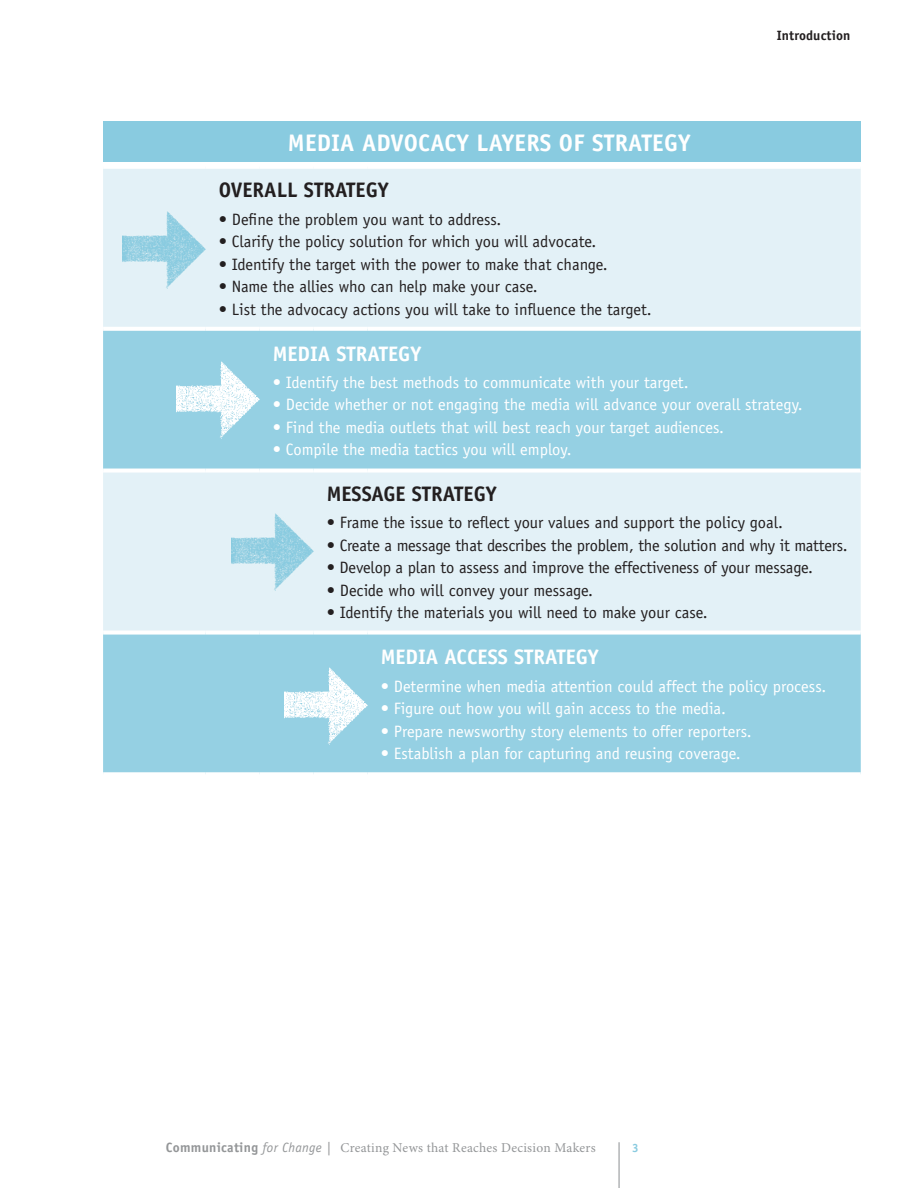
<style>
.page{position:relative;width:918px;height:1188px;background:#fff}
.page>*{position:absolute;margin:0;border:0;box-sizing:border-box;transform-origin:0 0}
.t1{font:700 24px "Officina Sans";letter-spacing:.01em;color:#fff}
.t2{font:700 21px "Officina Sans";color:#fff}
.t3{font:700 21px "Officina Sans";color:#231f20}
.t4{font:16.5px "Officina Sans";color:#231f20}
.t5{font:16.5px "Officina Sans";color:#fff}
.t6{font:13.5px "Minion Pro";letter-spacing:.02em;color:#949698}
.t7{font:700 13.5px "Officina Sans";color:#231f20}
.t8{font:700 12px "Officina Sans";color:#89cbe0}
.s1{font-family:"Officina Sans";font-weight:700}
.s2{font-family:"Officina Sans";font-style:italic}
</style>
<div class="page">
<hr style="left:618px;top:1142px;width:2px;height:46px;background:#b2b4b6">
<div style="left:103px;top:122px;width:758px;height:40px;background:#89cbe0"></div>
<div style="left:103px;top:169px;width:758px;height:158px;background:#e3f1f7"></div>
<svg style="left:103px;top:331px;width:758px;height:441px;background:#b1dcea"></svg>
<svg style="left:103px;top:330px;width:102px;height:1px"></svg>
<svg style="left:205px;top:329px;width:54px;height:2px"></svg>
<svg style="left:259px;top:329px;width:54px;height:2px"></svg>
<svg style="left:313px;top:329px;width:54px;height:2px"></svg>
<svg style="left:367px;top:329px;width:494px;height:2px"></svg>
<svg style="left:103px;top:469px;width:102px;height:4px"></svg>
<svg style="left:205px;top:469px;width:54px;height:4px"></svg>
<svg style="left:259px;top:469px;width:54px;height:4px"></svg>
<svg style="left:313px;top:469px;width:54px;height:4px"></svg>
<svg style="left:367px;top:469px;width:494px;height:4px"></svg>
<svg style="left:103px;top:631px;width:102px;height:4px"></svg>
<svg style="left:205px;top:631px;width:54px;height:4px"></svg>
<svg style="left:259px;top:631px;width:54px;height:4px"></svg>
<svg style="left:313px;top:631px;width:54px;height:4px"></svg>
<svg style="left:367px;top:631px;width:494px;height:4px"></svg>
<svg style="left:103px;top:772px;width:102px;height:1px"></svg>
<svg style="left:205px;top:772px;width:54px;height:2px"></svg>
<svg style="left:259px;top:772px;width:54px;height:2px"></svg>
<svg style="left:313px;top:772px;width:54px;height:2px"></svg>
<svg style="left:367px;top:772px;width:494px;height:2px"></svg>
<img style="left:176px;top:361px;width:84px;height:78px">
<img style="left:231px;top:513px;width:83px;height:78px">
<img style="left:284px;top:667px;width:84px;height:78px">
<img style="left:123px;top:211px;width:83px;height:78px">
<p class="t7" style="left:777px;top:27px;width:75px">Introduction</p>
<h1 class="t1" style="left:288px;top:128px;width:14px">MEDIA</h1>
<h1 class="t1" style="left:362px;top:128px;width:165px">ADVOCACY LAYERS</h1>
<h1 class="t1" style="left:559px;top:128px;width:46px">OF STRATE</h1>
<h1 class="t1" style="left:664px;top:128px;width:28px">GY</h1>
<p class="t3" style="left:219px;top:177px;width:25px">OVERALL</p>
<p class="t3" style="left:304px;top:177px;width:12px">STRATE</p>
<p class="t3" style="left:366px;top:177px;width:24px">GY</p>
<p class="t4" style="left:219px;top:209px;width:284px">• Define the problem you want to address.</p>
<p class="t4" style="left:219px;top:232px;width:379px">• Clarify the policy solution for which you will advocate.</p>
<p class="t4" style="left:219px;top:254px;width:391px">• Identify the target with the power to make that change.</p>
<p class="t4" style="left:219px;top:277px;width:321px">• Name the allies who can help make your case.</p>
<p class="t4" style="left:219px;top:299px;width:435px">• List the advocacy actions you will take to influence the target.</p>
<p class="t2" style="left:273px;top:340px;width:13px">MEDIA</p>
<p class="t2" style="left:336px;top:340px;width:12px">STRATE</p>
<p class="t2" style="left:398px;top:340px;width:24px">GY</p>
<p class="t5" style="left:273px;top:373px;width:417px">• Identify the best methods to communicate with your target.</p>
<p class="t5" style="left:273px;top:395px;width:531px">• Decide whether or not engaging the media will advance your overall strategy.</p>
<p class="t5" style="left:273px;top:418px;width:453px">• Find the media outlets that will best reach your target audiences.</p>
<p class="t5" style="left:273px;top:440px;width:300px">• Compile the media tactics you will employ.</p>
<p class="t3" style="left:327px;top:481px;width:13px">MESSA</p>
<p class="t3" style="left:384px;top:481px;width:40px">GE STRATE</p>
<p class="t3" style="left:474px;top:481px;width:24px">GY</p>
<p class="t4" style="left:327px;top:513px;width:458px">• Frame the issue to reflect your values and support the policy goal.</p>
<p class="t4" style="left:327px;top:536px;width:523px">• Create a message that describes the problem, the solution and why it matters.</p>
<p class="t4" style="left:327px;top:558px;width:488px">• Develop a plan to assess and improve the effectiveness of your message.</p>
<p class="t4" style="left:327px;top:581px;width:268px">• Decide who will convey your message.</p>
<p class="t4" style="left:327px;top:603px;width:383px">• Identify the materials you will need to make your case.</p>
<p class="t2" style="left:381px;top:644px;width:13px">MEDIA</p>
<p class="t2" style="left:444px;top:644px;width:44px">ACCESS</p>
<p class="t2" style="left:514px;top:644px;width:12px">STRATE</p>
<p class="t2" style="left:576px;top:644px;width:24px">GY</p>
<p class="t5" style="left:381px;top:676px;width:447px">• Determine when media attention could affect the policy process.</p>
<p class="t5" style="left:381px;top:699px;width:347px">• Figure out how you will gain access to the media.</p>
<p class="t5" style="left:381px;top:721px;width:373px">• Prepare newsworthy story elements to offer reporters.</p>
<p class="t5" style="left:381px;top:744px;width:362px">• Establish a plan for capturing and reusing coverage.</p>
<p class="t6" style="left:166px;top:1140px;width:431px"><span class="s1">Communicating</span> <span class="s2">for Change |</span> Creating News that Reaches Decision Makers</p>
<p class="t8" style="left:632px;top:1140px;width:8px">3</p>
</div>
